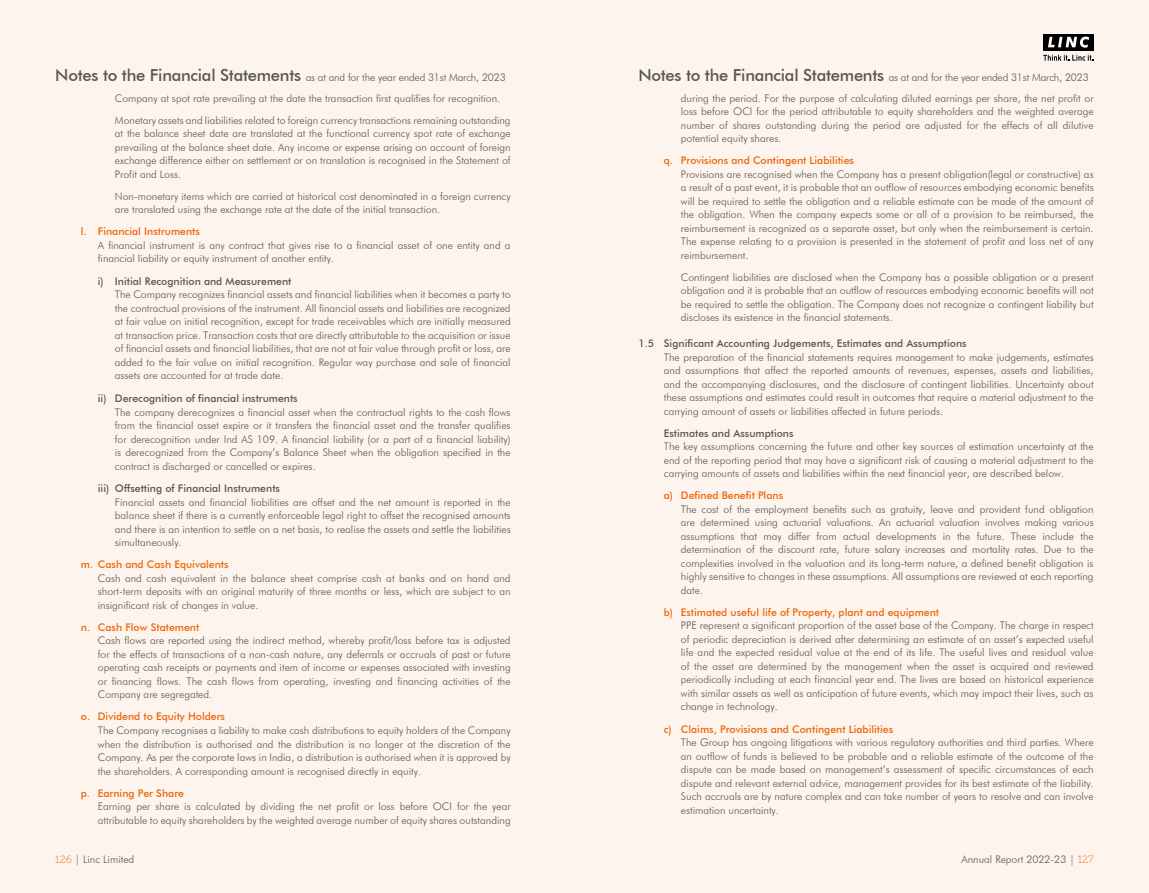
<style>
.page{position:relative;width:1149px;height:893px;background:#fff}
.page>*{position:absolute;margin:0;border:0;box-sizing:border-box;transform-origin:0 0}
.t1{font:300 10.5px/13.5px "Futura BT";color:#575756;text-align:justify}
.t2{font:500 10.5px "Futura BT";color:#ec6608}
.t3{font:500 10.5px "Futura BT";color:#575756}
.s1{font-weight:500;font-size:16.5px}
.s2{font-family:"Museo Slab 100";font-weight:400;color:#ec6608}
</style>
<div class="page">
<div style="left:0;top:0;width:1148px;height:893px;background:#fef4ee"></div>
<div style="left:1042px;top:34px;width:51px;height:16px;background:#000"></div>
<svg style="left:1048px;top:37px;width:40px;height:11px"></svg>
<svg style="left:1043px;top:55px;width:50px;height:6px"></svg>
<p class="t1" style="left:115px;top:66px;width:392px;line-height:21px;text-indent:-60px"><span class="s1">Notes to the Financial Statements</span> as at and for the year ended 31st March, 2023<br>Company at spot rate prevailing at the date the transaction first qualifies for recognition.</p>
<p class="t1" style="left:115px;top:113px;width:397px">Monetary assets and liabilities related to foreign currency transactions remaining outstanding at the balance sheet date are translated at the functional currency spot rate of exchange prevailing at the balance sheet date. Any income or expense arising on account of foreign exchange difference either on settlement or on translation is recognised in the Statement of Profit and Loss.</p>
<p class="t1" style="left:115px;top:189px;width:397px">Non-monetary items which are carried at historical cost denominated in a foreign currency are translated using the exchange rate at the date of the initial transaction.</p>
<p class="t2" style="left:81px;top:225px;width:120px">l. Financial Instruments</p>
<p class="t1" style="left:98px;top:238px;width:414px">A financial instrument is any contract that gives rise to a financial asset of one entity and a financial liability or equity instrument of another entity.</p>
<p class="t3" style="left:98px;top:275px;width:195px">i) Initial Recognition and Measurement</p>
<p class="t1" style="left:115px;top:288px;width:397px">The Company recognizes financial assets and financial liabilities when it becomes a party to the contractual provisions of the instrument. All financial assets and liabilities are recognized at fair value on initial recognition, except for trade receivables which are initially measured at transaction price. Transaction costs that are directly attributable to the acquisition or issue of financial assets and financial liabilities, that are not at fair value through profit or loss, are added to the fair value on initial recognition. Regular way purchase and sale of financial assets are accounted for at trade date.</p>
<p class="t3" style="left:98px;top:392px;width:201px">ii) Derecognition of financial instruments</p>
<p class="t1" style="left:115px;top:405px;width:397px">The company derecognizes a financial asset when the contractual rights to the cash flows from the financial asset expire or it transfers the financial asset and the transfer qualifies for derecognition under Ind AS 109. A financial liability (or a part of a financial liability) is derecognized from the Company’s Balance Sheet when the obligation specified in the contract is discharged or cancelled or expires.</p>
<p class="t3" style="left:98px;top:482px;width:183px">iii) Offsetting of Financial Instruments</p>
<p class="t1" style="left:115px;top:495px;width:397px">Financial assets and financial liabilities are offset and the net amount is reported in the balance sheet if there is a currently enforceable legal right to offset the recognised amounts and there is an intention to settle on a net basis, to realise the assets and settle the liabilities simultaneously.</p>
<p class="t2" style="left:81px;top:558px;width:149px">m. Cash and Cash Equivalents</p>
<p class="t1" style="left:98px;top:571px;width:414px">Cash and cash equivalent in the balance sheet comprise cash at banks and on hand and short-term deposits with an original maturity of three months or less, which are subject to an insignificant risk of changes in value.</p>
<p class="t2" style="left:81px;top:621px;width:120px">n. Cash Flow Statement</p>
<p class="t1" style="left:98px;top:634px;width:414px">Cash flows are reported using the indirect method, whereby profit/loss before tax is adjusted for the effects of transactions of a non-cash nature, any deferrals or accruals of past or future operating cash receipts or payments and item of income or expenses associated with investing or financing flows. The cash flows from operating, investing and financing activities of the Company are segregated.</p>
<p class="t2" style="left:81px;top:710px;width:146px">o. Dividend to Equity Holders</p>
<p class="t1" style="left:98px;top:723px;width:414px">The Company recognises a liability to make cash distributions to equity holders of the Company when the distribution is authorised and the distribution is no longer at the discretion of the Company. As per the corporate laws in India, a distribution is authorised when it is approved by the shareholders. A corresponding amount is recognised directly in equity.</p>
<p class="t2" style="left:81px;top:786px;width:105px">p. Earning Per Share</p>
<p class="t1" style="left:98px;top:799px;width:414px">Earning per share is calculated by dividing the net profit or loss before OCI for the year attributable to equity shareholders by the weighted average number of equity shares outstanding</p>
<p class="t1" style="left:680px;top:66px;width:414px;line-height:21px;text-indent:-43px"><span class="s1">Notes to the Financial Statements</span> as at and for the year ended 31st March, 2023 during the period. For the purpose of calculating diluted earnings per share, the net profit or</p>
<p class="t1" style="left:680px;top:104px;width:414px">loss before OCI for the period attributable to equity shareholders and the weighted average number of shares outstanding during the period are adjusted for the effects of all dilutive potential equity shares.</p>
<p class="t2" style="left:663px;top:154px;width:191px">q. Provisions and Contingent Liabilities</p>
<p class="t1" style="left:680px;top:167px;width:414px">Provisions are recognised when the Company has a present obligation(legal or constructive) as a result of a past event, it is probable that an outflow of resources embodying economic benefits will be required to settle the obligation and a reliable estimate can be made of the amount of the obligation. When the company expects some or all of a provision to be reimbursed, the reimbursement is recognized as a separate asset, but only when the reimbursement is certain.<br>The expense relating to a provision is presented in the statement of profit and loss net of any reimbursement.</p>
<p class="t1" style="left:680px;top:270px;width:414px">Contingent liabilities are disclosed when the Company has a possible obligation or a present obligation and it is probable that an outflow of resources embodying economic benefits will not be required to settle the obligation. The Company does not recognize a contingent liability but discloses its existence in the financial statements.</p>
<p class="t3" style="left:638px;top:337px;width:330px">1.5 Significant Accounting Judgements, Estimates and Assumptions</p>
<p class="t1" style="left:663px;top:350px;width:431px">The preparation of the financial statements requires management to make judgements, estimates and assumptions that affect the reported amounts of revenues, expenses, assets and liabilities, and the accompanying disclosures, and the disclosure of contingent liabilities. Uncertainty about these assumptions and estimates could result in outcomes that require a material adjustment to the carrying amount of assets or liabilities affected in future periods.</p>
<p class="t3" style="left:663px;top:427px;width:131px">Estimates and Assumptions</p>
<p class="t1" style="left:663px;top:440px;width:431px">The key assumptions concerning the future and other key sources of estimation uncertainty at the end of the reporting period that may have a significant risk of causing a material adjustment to the carrying amounts of assets and liabilities within the next financial year, are described below.</p>
<p class="t2" style="left:663px;top:489px;width:121px">a) Defined Benefit Plans</p>
<p class="t1" style="left:680px;top:502px;width:414px">The cost of the employment benefits such as gratuity, leave and provident fund obligation are determined using actuarial valuations. An actuarial valuation involves making various assumptions that may differ from actual developments in the future. These include the determination of the discount rate, future salary increases and mortality rates. Due to the complexities involved in the valuation and its long-term nature, a defined benefit obligation is highly sensitive to changes in these assumptions. All assumptions are reviewed at each reporting date.</p>
<p class="t2" style="left:663px;top:606px;width:277px">b) Estimated useful life of Property, plant and equipment</p>
<p class="t1" style="left:680px;top:619px;width:414px">PPE represent a significant proportion of the asset base of the Company. The charge in respect of periodic depreciation is derived after determining an estimate of an asset’s expected useful life and the expected residual value at the end of its life. The useful lives and residual value of the asset are determined by the management when the asset is acquired and reviewed periodically including at each financial year end. The lives are based on historical experience with similar assets as well as anticipation of future events, which may impact their lives, such as change in technology.</p>
<p class="t2" style="left:663px;top:722px;width:231px">c) Claims, Provisions and Contingent Liabilities</p>
<p class="t1" style="left:680px;top:735px;width:414px">The Group has ongoing litigations with various regulatory authorities and third parties. Where an outflow of funds is believed to be probable and a reliable estimate of the outcome of the dispute can be made based on management’s assessment of specific circumstances of each dispute and relevant external advice, management provides for its best estimate of the liability.<br>Such accruals are by nature complex and can take number of years to resolve and can involve estimation uncertainty.</p>
<p class="t1" style="left:55px;top:852px;width:80px"><span class="s2">126</span> | Linc Limited</p>
<p class="t1" style="left:961px;top:852px;width:134px">Annual Report 2022-23 | <span class="s2">127</span></p>
</div>
